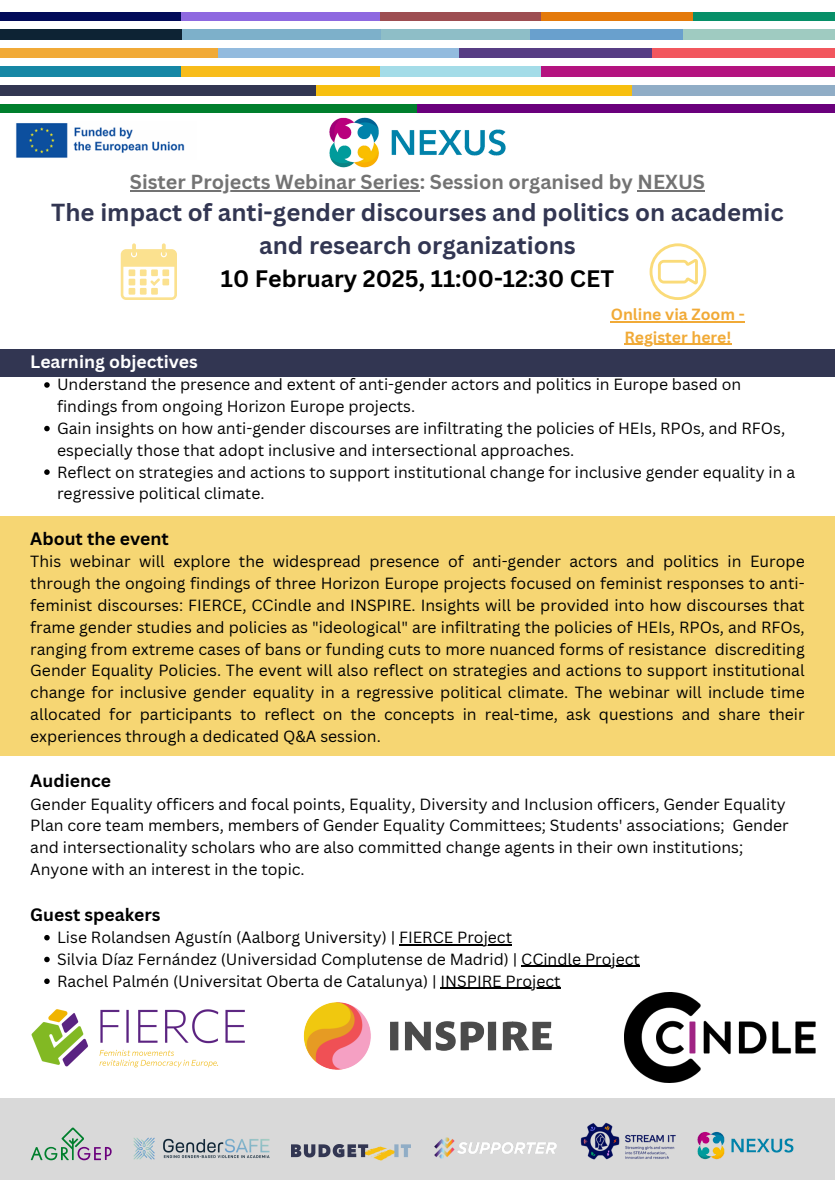
<style>
.page{position:relative;width:835px;height:1180px;background:#fff}
.page>*{position:absolute;margin:0;border:0;box-sizing:border-box;transform-origin:0 0}
.t1{font:700 24.01px/33.3px "Canva Sans";color:#323652;text-align:center}
.t2{font:700 23.2px "Canva Sans";color:#000}
.t3{font:700 19.77px "Canva Sans";color:#737373}
.t4{font:700 17.5px "Canva Sans";color:#000}
.t5{font:700 17.5px "Canva Sans";color:#fff}
.t6{font:15.75px/21.8px "Canva Sans";color:#000}
.t7{font:700 15.75px "Canva Sans";color:#f1aa37}
</style>
<div class="page">
<div style="left:0;top:104px;width:418px;height:9px;background:#007f2d"></div>
<div style="left:417px;top:104px;width:417px;height:9px;background:#6a007c"></div>
<div style="left:0;top:86px;width:316px;height:10px;background:#323652"></div>
<div style="left:316px;top:86px;width:316px;height:10px;background:#f7bf0f"></div>
<div style="left:632px;top:86px;width:202px;height:10px;background:#90adc6"></div>
<div style="left:0;top:67px;width:181px;height:10px;background:#1687a5"></div>
<div style="left:181px;top:67px;width:199px;height:10px;background:#f8bc1a"></div>
<div style="left:380px;top:67px;width:161px;height:10px;background:#a4dce8"></div>
<div style="left:541px;top:67px;width:293px;height:10px;background:#b4137f"></div>
<div style="left:0;top:29px;width:182px;height:11px;background:#0d2334"></div>
<div style="left:182px;top:29px;width:199px;height:11px;background:#7db0ca"></div>
<div style="left:381px;top:29px;width:161px;height:11px;background:#8ebec7"></div>
<div style="left:530px;top:29px;width:153px;height:11px;background:#69a0cd"></div>
<div style="left:683px;top:29px;width:151px;height:11px;background:#9fcbc1"></div>
<div style="left:0;top:12px;width:181px;height:8px;background:#020b59"></div>
<div style="left:181px;top:12px;width:199px;height:8px;background:#8e69e0"></div>
<div style="left:380px;top:12px;width:161px;height:8px;background:#9d4e52"></div>
<div style="left:541px;top:12px;width:152px;height:8px;background:#e47a0b"></div>
<div style="left:693px;top:12px;width:141px;height:8px;background:#078f68"></div>
<svg style="left:121px;top:243px;width:56px;height:57px"></svg>
<div style="left:0;top:48px;width:218px;height:10px;background:#f1aa37"></div>
<div style="left:218px;top:48px;width:240px;height:10px;background:#93bbde"></div>
<div style="left:459px;top:48px;width:193px;height:10px;background:#573d84"></div>
<div style="left:652px;top:48px;width:182px;height:10px;background:#f2575e"></div>
<div style="left:0;top:1098px;width:834px;height:82px;background:#d9d9d9"></div>
<img style="left:16px;top:123px;width:169px;height:35px">
<div style="left:0;top:349px;width:834px;height:27px;background:#323652"></div>
<div style="left:0;top:517px;width:834px;height:239px;background:#f6d673"></div>
<hr style="left:130px;top:190px;width:289px;height:2px;background:#737373">
<hr style="left:637px;top:190px;width:68px;height:2px;background:#737373">
<svg style="left:44px;top:382px;width:6px;height:6px"></svg>
<svg style="left:44px;top:426px;width:6px;height:5px"></svg>
<svg style="left:44px;top:469px;width:6px;height:6px"></svg>
<svg style="left:44px;top:935px;width:6px;height:5px"></svg>
<hr style="left:399px;top:944px;width:113px;height:1px;background:#000">
<svg style="left:44px;top:956px;width:6px;height:6px"></svg>
<hr style="left:521px;top:965px;width:119px;height:2px;background:#000">
<svg style="left:44px;top:978px;width:6px;height:6px"></svg>
<hr style="left:440px;top:987px;width:120px;height:1px;background:#000">
<svg style="left:649px;top:243px;width:57px;height:57px"></svg>
<svg style="left:31px;top:1127px;width:81px;height:33px"></svg>
<img style="left:580px;top:1122px;width:96px;height:38px">
<img style="left:133px;top:1137px;width:137px;height:23px">
<img style="left:434px;top:1137px;width:123px;height:22px">
<img style="left:292px;top:1144px;width:118px;height:16px">
<img style="left:697px;top:1131px;width:97px;height:29px">
<img style="left:329px;top:117px;width:177px;height:51px">
<img style="left:31px;top:1009px;width:214px;height:59px">
<img style="left:303px;top:1002px;width:249px;height:68px">
<img style="left:624px;top:992px;width:190px;height:90px">
<hr style="left:610px;top:321px;width:135px;height:2px;background:#f1aa37">
<hr style="left:624px;top:344px;width:107px;height:1px;background:#f1aa37">
<p class="t3" style="left:130px;top:168px;width:576px">Sister Projects Webinar Series: Session organised by NEXUS</p>
<p class="t1" style="left:51px;top:195px;width:733px">The impact of anti-gender discourses and politics on academic and research organizations</p>
<p class="t2" style="left:221px;top:262px;width:394px">10 February 2025, 11:00-12:30 CET</p>
<p class="t7" style="left:610px;top:304px;width:136px">Online via Zoom -</p>
<p class="t7" style="left:624px;top:326px;width:108px">Register here!</p>
<p class="t5" style="left:30px;top:349px;width:169px">Learning objectives</p>
<h1 class="t6" style="left:57px;top:373px;width:685px">Understand the presence and extent of anti-gender actors and politics in Europe based on findings from ongoing Horizon Europe projects.</h1>
<h2 class="t6" style="left:57px;top:417px;width:729px">Gain insights on how anti-gender discourses are infiltrating the policies of HEIs, RPOs, and RFOs, especially those that adopt inclusive and intersectional approaches.</h2>
<p class="t6" style="left:57px;top:460px;width:739px">Reflect on strategies and actions to support institutional change for inclusive gender equality in a regressive political climate.</p>
<p class="t4" style="left:30px;top:526px;width:140px">About the event</p>
<p class="t6" style="left:30px;top:550px;width:775px;text-align:justify">This webinar will explore the widespread presence of anti-gender actors and politics in Europe through the ongoing findings of three Horizon Europe projects focused on feminist responses to anti&shy;feminist discourses: FIERCE, CCindle and INSPIRE. Insights will be provided into how discourses that frame gender studies and policies as "ideological" are infiltrating the policies of HEIs, RPOs, and RFOs, ranging from extreme cases of bans or funding cuts to more nuanced forms of resistance discrediting Gender Equality Policies. The event will also reflect on strategies and actions to support institutional change for inclusive gender equality in a regressive political climate. The webinar will include time allocated for participants to reflect on the concepts in real-time, ask questions and share their experiences through a dedicated Q&amp;A session.</p>
<p class="t4" style="left:30px;top:768px;width:82px">Audience</p>
<p class="t6" style="left:30px;top:792px;width:759px">Gender Equality officers and focal points, Equality, Diversity and Inclusion officers, Gender Equality Plan core team members, members of Gender Equality Committees; Students' associations; Gender and intersectionality scholars who are also committed change agents in their own institutions; Anyone with an interest in the topic.</p>
<p class="t4" style="left:30px;top:902px;width:132px">Guest speakers</p>
<p class="t6" style="left:57px;top:926px;width:456px">Lise Rolandsen Agustín (Aalborg University) | FIERCE Project</p>
<h2 class="t6" style="left:57px;top:948px;width:584px">Silvia Díaz Fernández (Universidad Complutense de Madrid) | CCindle Project</h2>
<p class="t6" style="left:57px;top:969px;width:505px">Rachel Palmén (Universitat Oberta de Catalunya) | INSPIRE Project</p>
</div>
